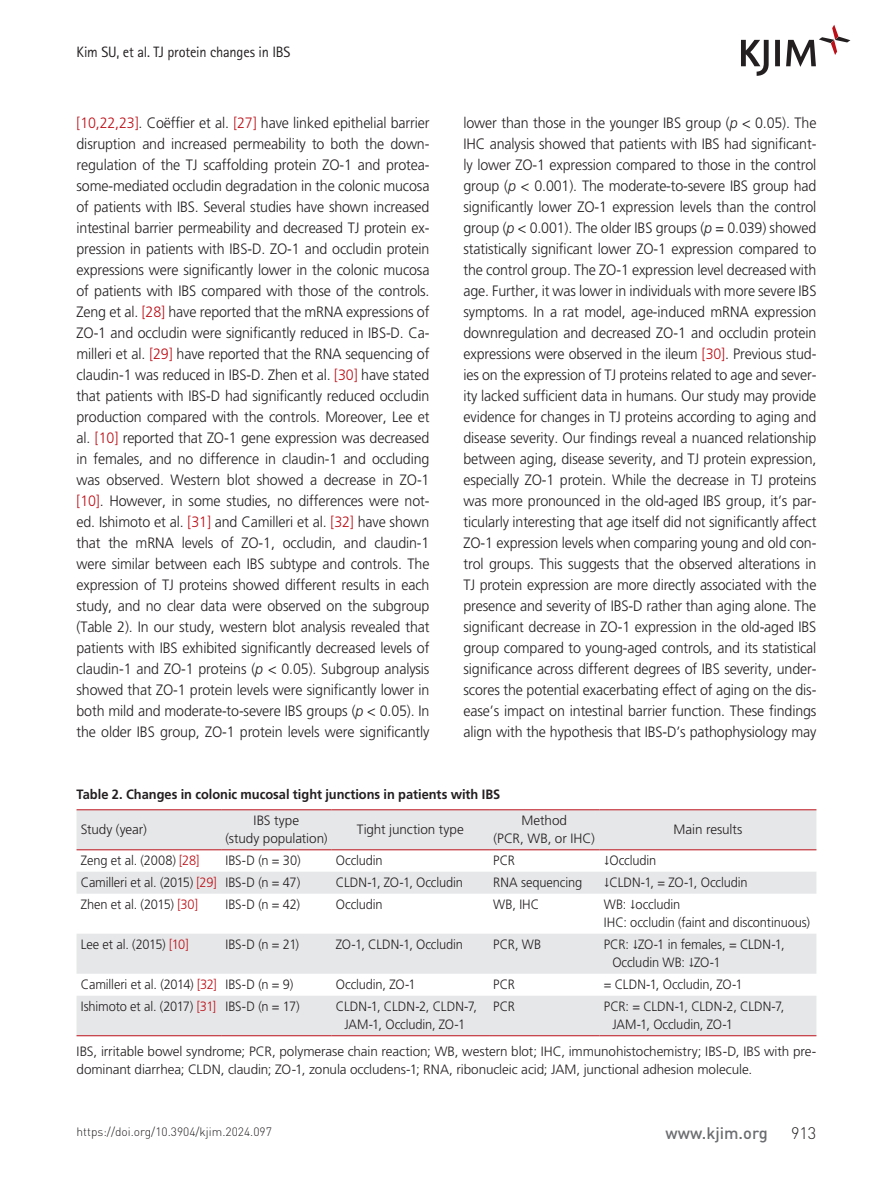
<style>
.page{position:relative;width:893px;height:1191px;background:#fff}
.page>*{position:absolute;margin:0;border:0;box-sizing:border-box;transform-origin:0 0}
.t1{font:500 16.5px "DIN Pro";color:#6c6d70}
.t2{font:300 16.5px "DIN Pro";color:#231f20}
.t3{font:300 15px/21px "Frutiger LT Std";letter-spacing:-.01em;color:#231f20;text-align:justify;scale:.95 1}
.t4{font:15px "Rotis Sans Serif Std";letter-spacing:-.01em;color:#231f20;scale:.96 1}
.t5{font:300 13.5px/18px "Frutiger LT Std";letter-spacing:-.01em;color:#231f20;scale:.95 1}
.t6{font:300 13.5px/18px "Frutiger LT Std";letter-spacing:-.01em;color:#231f20;text-align:center}
.t7{font:700 13.5px "Frutiger LT Std";color:#231f20;scale:.95 1}
.t8{font:300 12px "DIN Pro";color:#231f20}
.s1{color:#bb1018}
.s2{font-style:italic}
.s3{font-family:"Segoe UI"}
</style>
<div class="page">
<svg style="left:741px;top:25px;width:109px;height:51px"></svg>
<div style="left:77px;top:810px;width:739px;height:39px;background:#e6e7e9"></div>
<svg style="left:77px;top:872px;width:739px;height:163px;fill:#e6e7e9"></svg>
<hr style="left:77px;top:809px;width:144px;height:1px;background:#bb1018">
<hr style="left:221px;top:809px;width:111px;height:1px;background:#bb1018">
<hr style="left:332px;top:809px;width:157px;height:1px;background:#bb1018">
<hr style="left:489px;top:809px;width:111px;height:1px;background:#bb1018">
<hr style="left:600px;top:809px;width:216px;height:1px;background:#bb1018">
<hr style="left:77px;top:849px;width:144px;height:1px;background:#bb1018">
<hr style="left:221px;top:849px;width:111px;height:1px;background:#bb1018">
<hr style="left:332px;top:849px;width:157px;height:1px;background:#bb1018">
<hr style="left:489px;top:849px;width:111px;height:1px;background:#bb1018">
<hr style="left:600px;top:849px;width:216px;height:1px;background:#bb1018">
<hr style="left:77px;top:1035px;width:144px;height:1px;background:#bb1018">
<hr style="left:221px;top:1035px;width:111px;height:1px;background:#bb1018">
<hr style="left:332px;top:1035px;width:157px;height:1px;background:#bb1018">
<hr style="left:489px;top:1035px;width:111px;height:1px;background:#bb1018">
<hr style="left:600px;top:1035px;width:216px;height:1px;background:#bb1018">
<p class="t4" style="left:77px;top:43px;width:224px">Kim SU, et al. TJ protein changes in IBS</p>
<p class="t3" style="left:77px;top:112px;width:373px"><span class="s1">[10,22,23]</span>. Coëffier et al. <span class="s1">[27]</span> have linked epithelial barrier disruption and increased permeability to both the down&shy;regulation of the TJ scaffolding protein ZO-1 and protea&shy;some-mediated occludin degradation in the colonic mucosa of patients with IBS. Several studies have shown increased intestinal barrier permeability and decreased TJ protein ex&shy;pression in patients with IBS-D. ZO-1 and occludin protein expressions were significantly lower in the colonic mucosa of patients with IBS compared with those of the controls.<br>Zeng et al. <span class="s1">[28]</span> have reported that the mRNA expressions of ZO-1 and occludin were significantly reduced in IBS-D. Ca&shy;milleri et al. <span class="s1">[29]</span> have reported that the RNA sequencing of claudin-1 was reduced in IBS-D. Zhen et al. <span class="s1">[30]</span> have stated that patients with IBS‑D had significantly reduced occludin production compared with the controls. Moreover, Lee et al. <span class="s1">[10]</span> reported that ZO-1 gene expression was decreased in females, and no difference in claudin-1 and occluding was observed. Western blot showed a decrease in ZO-1 <span class="s1">[10]</span>. However, in some studies, no differences were not&shy;ed. Ishimoto et al. <span class="s1">[31]</span> and Camilleri et al. <span class="s1">[32]</span> have shown that the mRNA levels of ZO-1, occludin, and claudin-1 were similar between each IBS subtype and controls. The expression of TJ proteins showed different results in each study, and no clear data were observed on the subgroup (Table 2). In our study, western blot analysis revealed that patients with IBS exhibited significantly decreased levels of claudin-1 and ZO-1 proteins (<span class="s2">p</span> &lt; 0.05). Subgroup analysis showed that ZO-1 protein levels were significantly lower in both mild and moderate-to-severe IBS groups (<span class="s2">p</span> &lt; 0.05). In the older IBS group, ZO-1 protein levels were significantly</p>
<p class="t3" style="left:463px;top:112px;width:373px">lower than those in the younger IBS group (<span class="s2">p</span> &lt; 0.05). The IHC analysis showed that patients with IBS had significant&shy;ly lower ZO-1 expression compared to those in the control group (<span class="s2">p</span> &lt; 0.001). The moderate-to-severe IBS group had significantly lower ZO-1 expression levels than the control group (<span class="s2">p</span> &lt; 0.001). The older IBS groups (<span class="s2">p</span> = 0.039) showed statistically significant lower ZO-1 expression compared to the control group. The ZO-1 expression level decreased with age. Further, it was lower in individuals with more severe IBS symptoms. In a rat model, age-induced mRNA expression downregulation and decreased ZO-1 and occludin protein expressions were observed in the ileum <span class="s1">[30]</span>. Previous stud&shy;ies on the expression of TJ proteins related to age and sever&shy;ity lacked sufficient data in humans. Our study may provide evidence for changes in TJ proteins according to aging and disease severity. Our findings reveal a nuanced relationship between aging, disease severity, and TJ protein expression, especially ZO-1 protein. While the decrease in TJ proteins was more pronounced in the old-aged IBS group, it’s par&shy;ticularly interesting that age itself did not significantly affect ZO-1 expression levels when comparing young and old con&shy;trol groups. This suggests that the observed alterations in TJ protein expression are more directly associated with the presence and severity of IBS-D rather than aging alone. The significant decrease in ZO-1 expression in the old-aged IBS group compared to young-aged controls, and its statistical significance across different degrees of IBS severity, under&shy;scores the potential exacerbating effect of aging on the dis&shy;ease’s impact on intestinal barrier function. These findings align with the hypothesis that IBS-D’s pathophysiology may</p>
<p class="t7" style="left:77px;top:786px;width:448px">Table 2. Changes in colonic mucosal tight junctions in patients with IBS</p>
<p class="t6" style="left:81px;top:820px;width:67px">Study (year)</p>
<p class="t6" style="left:225px;top:811px;width:104px">IBS type<br>(study population)</p>
<p class="t6" style="left:357px;top:820px;width:108px">Tight junction type</p>
<p class="t6" style="left:494px;top:811px;width:103px">Method<br>(PCR, WB, or IHC)</p>
<p class="t6" style="left:674px;top:820px;width:70px">Main results</p>
<p class="t5" style="left:81px;top:851px;width:126px">Zeng et al. (2008) <span class="s1">[28]</span></p>
<p class="t5" style="left:225px;top:851px;width:81px">IBS-D (n = 30)</p>
<p class="t5" style="left:336px;top:851px;width:51px">Occludin</p>
<p class="t5" style="left:493px;top:851px;width:24px">PCR</p>
<p class="t5" style="left:604px;top:851px;width:57px"><span class="s3">↓</span>Occludin</p>
<p class="t5" style="left:81px;top:873px;width:233px">Camilleri et al. (2015) <span class="s1">[29]</span> IBS-D (n = 47)</p>
<p class="t5" style="left:336px;top:873px;width:135px">CLDN-1, ZO-1, Occludin</p>
<p class="t5" style="left:493px;top:873px;width:95px">RNA sequencing</p>
<p class="t5" style="left:604px;top:873px;width:153px"><span class="s3">↓</span>CLDN-1, = ZO-1, Occludin</p>
<p class="t5" style="left:81px;top:895px;width:125px">Zhen et al. (2015) <span class="s1">[30]</span></p>
<p class="t5" style="left:225px;top:895px;width:80px">IBS-D (n = 42)</p>
<p class="t5" style="left:336px;top:895px;width:51px">Occludin</p>
<p class="t5" style="left:493px;top:895px;width:50px">WB, IHC</p>
<p class="t5" style="left:604px;top:895px;width:218px">WB: <span class="s3">↓</span>occludin<br>IHC: occludin (faint and discontinuous)</p>
<p class="t5" style="left:81px;top:935px;width:115px">Lee et al. (2015) <span class="s1">[10]</span></p>
<p class="t5" style="left:225px;top:935px;width:79px">IBS-D (n = 21)</p>
<p class="t5" style="left:336px;top:935px;width:135px">ZO-1, CLDN-1, Occludin</p>
<p class="t5" style="left:493px;top:935px;width:52px">PCR, WB</p>
<p class="t5" style="left:612px;top:935px;width:183px;text-indent:-9px">PCR: <span class="s3">↓</span>ZO-1 in females, = CLDN-1,<br>Occludin WB: <span class="s3">↓</span>ZO-1</p>
<p class="t5" style="left:81px;top:975px;width:225px">Camilleri et al. (2014) <span class="s1">[32]</span> IBS-D (n = 9)</p>
<p class="t5" style="left:336px;top:975px;width:85px">Occludin, ZO-1</p>
<p class="t5" style="left:493px;top:975px;width:24px">PCR</p>
<p class="t5" style="left:604px;top:975px;width:148px">= CLDN-1, Occludin, ZO-1</p>
<p class="t5" style="left:81px;top:997px;width:232px">Ishimoto et al. (2017) <span class="s1">[31]</span> IBS-D (n = 17)</p>
<p class="t5" style="left:336px;top:997px;width:150px;text-align:center">CLDN-1, CLDN-2, CLDN-7,<br>JAM-1, Occludin, ZO-1</p>
<p class="t5" style="left:493px;top:997px;width:24px">PCR</p>
<p class="t5" style="left:612px;top:997px;width:183px;text-indent:-9px">PCR: = CLDN-1, CLDN-2, CLDN-7,<br>JAM-1, Occludin, ZO-1</p>
<p class="t6" style="left:77px;top:1042px;width:741px;text-align:left">IBS, irritable bowel syndrome; PCR, polymerase chain reaction; WB, western blot; IHC, immunohistochemistry; IBS-D, IBS with pre&shy;dominant diarrhea; CLDN, claudin; ZO-1, zonula occludens-1; RNA, ribonucleic acid; JAM, junctional adhesion molecule.</p>
<p class="t8" style="left:77px;top:1123px;width:197px">https://doi.org/10.3904/kjim.2024.097</p>
<p class="t1" style="left:666px;top:1121px;width:104px">www.kjim.org</p>
<p class="t2" style="left:791px;top:1121px;width:27px">913</p>
</div>
